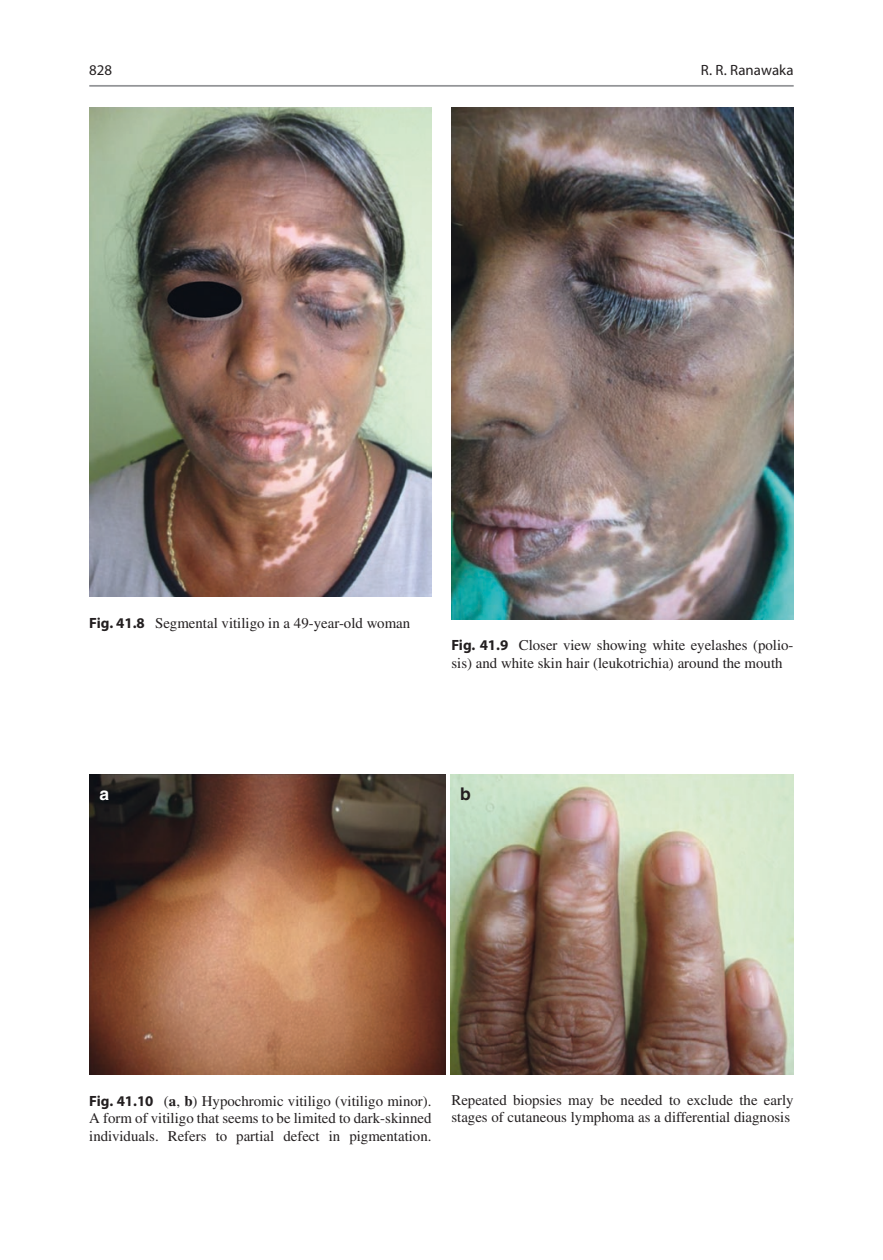
<style>
.page{position:relative;width:883px;height:1260px;background:#fff}
.page>*{position:absolute;margin:0;border:0;box-sizing:border-box;transform-origin:0 0}
.t1{font:700 17.5px "Helvetica";color:#fff}
.t2{font:700 17.5px "Helvetica";color:#231f20}
.t3{font:14.88px/17.5px "Times LT Std";color:#231f20}
.t4{font:14.88px "Myriad Pro Regular 2";letter-spacing:.005em;color:#231f20}
.t5{font:14.88px "Myriad Pro";color:#231f20}
.s1{font-family:"Myriad Pro";font-weight:700}
.s2{font-weight:700}
</style>
<div class="page">
<img style="left:89px;top:107px;width:343px;height:489px">
<img style="left:451px;top:107px;width:343px;height:512px">
<img style="left:90px;top:775px;width:355px;height:300px">
<img style="left:450px;top:775px;width:343px;height:300px">
<hr style="left:89px;top:85px;width:705px;height:2px;background:#939598">
<p class="t5" style="left:89px;top:61px;width:24px">828</p>
<p class="t4" style="left:701px;top:61px;width:94px">R. R. Ranawaka</p>
<p class="t3" style="left:89px;top:614px;width:323px"><span class="s1">Fig. 41.8</span> Segmental vitiligo in a 49-year-old woman</p>
<p class="t3" style="left:451px;top:637px;width:344px"><span class="s1">Fig. 41.9</span> Closer view showing white eyelashes (polio&shy;sis) and white skin hair (leukotrichia) around the mouth</p>
<p class="t1" style="left:99px;top:783px;width:11px">a</p>
<p class="t2" style="left:460px;top:783px;width:12px">b</p>
<p class="t3" style="left:89px;top:1092px;width:344px;text-align:justify"><span class="s1">Fig. 41.10</span> (<span class="s2">a</span>, <span class="s2">b</span>) Hypochromic vitiligo (vitiligo minor).<br>A form of vitiligo that seems to be limited to dark-skinned individuals. Refers to partial defect in pigmentation.</p>
<p class="t3" style="left:451px;top:1091px;width:344px">Repeated biopsies may be needed to exclude the early stages of cutaneous lymphoma as a differential diagnosis</p>
</div>
